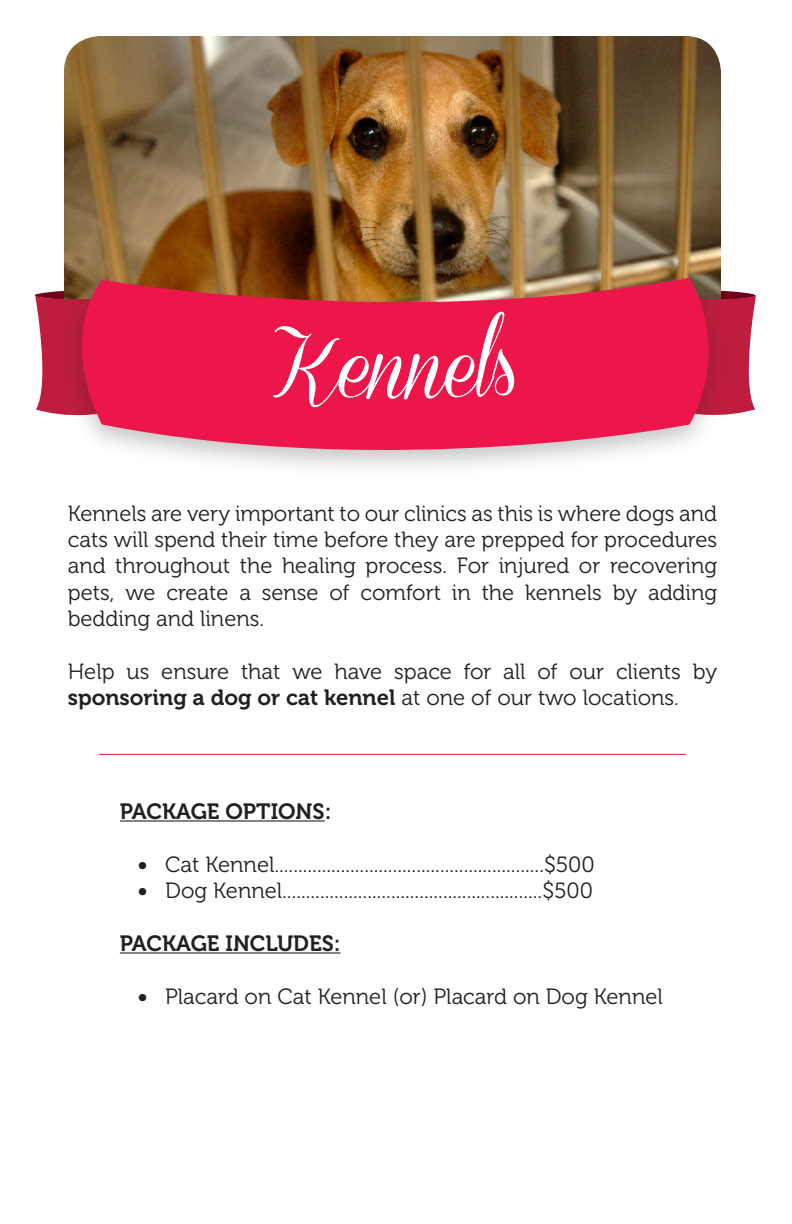
<style>
.page{position:relative;width:792px;height:1224px;background:#fff}
.page>*{position:absolute;margin:0;border:0;box-sizing:border-box;transform-origin:0 0}
.t1{font:80px "Coneria Script Demo";color:#fff}
.t2{font:22px/26.4px "Museo 300";color:#231f20;text-align:justify}
.t3{font:22px "Museo 700";color:#231f20}
.s1{font-family:"Museo 700"}
</style>
<div class="page">
<img style="left:64px;top:36px;width:657px;height:357px;border-radius:36px">
<svg style="left:732px;top:291px;width:24px;height:123px"></svg>
<svg style="left:34px;top:291px;width:23px;height:123px"></svg>
<div style="left:62px;top:267px;width:668px;height:213px;background:#231f20;opacity:.26"></div>
<svg style="left:57px;top:278px;width:675px;height:202px;fill:#ed164b"></svg>
<hr style="left:99px;top:754px;width:587px;height:1px;background:#c11f3c">
<hr style="left:120px;top:820px;width:205px;height:2px;background:#231f20">
<hr style="left:120px;top:952px;width:221px;height:2px;background:#231f20">
<div style="left:271px;top:325px;width:103px;height:84px;background:#ed164b"></div>
<div style="left:403px;top:311px;width:112px;height:89px;background:#ed164b"></div>
<p class="t1" style="left:371px;top:323px;width:39px">n</p>
<p class="t2" style="left:68px;top:500px;width:651px">Kennels are very important to our clinics as this is where dogs and cats will spend their time before they are prepped for procedures and throughout the healing process. For injured or recovering pets, we create a sense of comfort in the kennels by adding bedding and linens.</p>
<p class="t2" style="left:68px;top:659px;width:651px">Help us ensure that we have space for all of our clients by <span class="s1">sponsoring a dog or cat kennel</span> at one of our two locations.</p>
<p class="t3" style="left:120px;top:799px;width:213px">PACKAGE OPTIONS:</p>
<p class="t2" style="left:137px;top:851px;width:459px"><span class="s1">•</span> Cat Kennel.........................................................$500</p>
<p class="t2" style="left:137px;top:878px;width:457px"><span class="s1">•</span> Dog Kennel.......................................................$500</p>
<p class="t3" style="left:120px;top:931px;width:222px">PACKAGE INCLUDES:</p>
<p class="t2" style="left:137px;top:983px;width:527px"><span class="s1">•</span> Placard on Cat Kennel (or) Placard on Dog Kennel</p>
</div>
